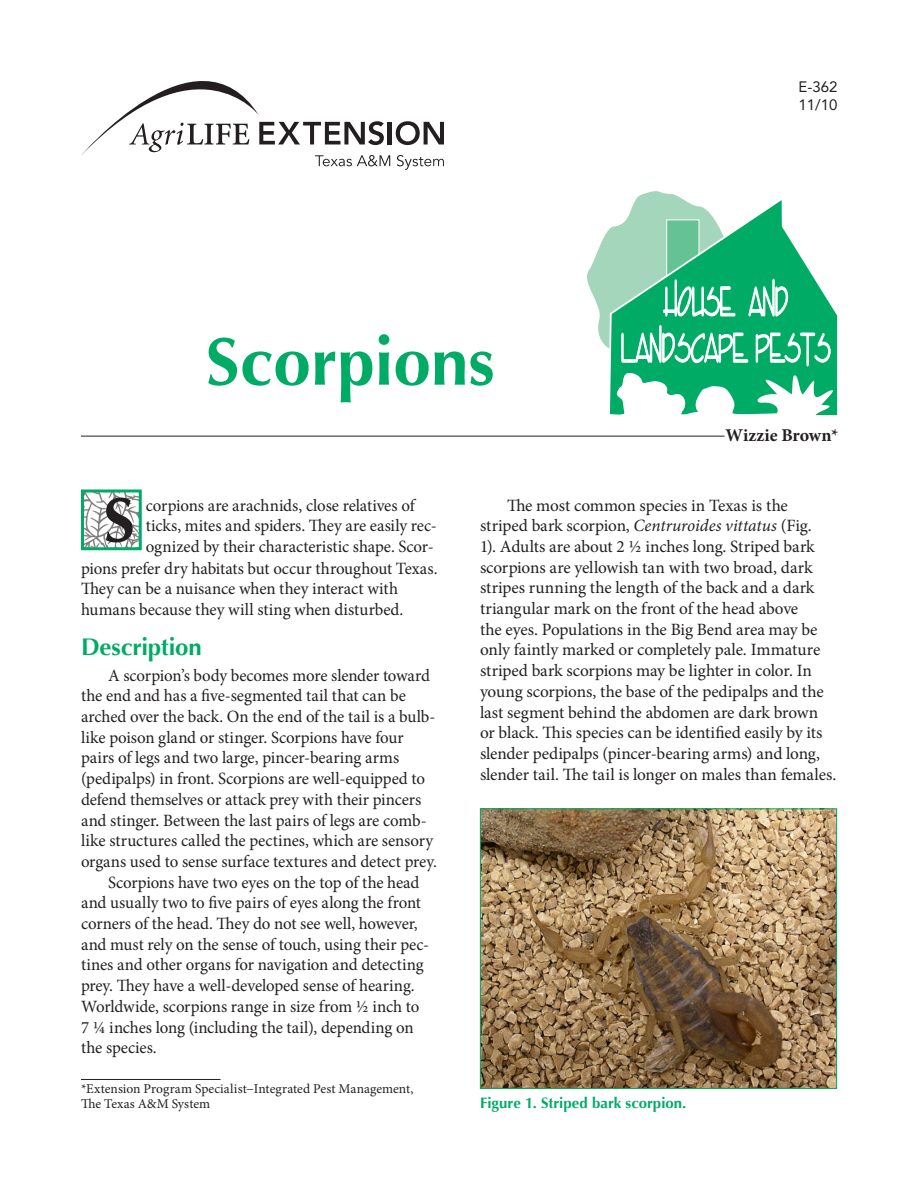
<style>
.page{position:relative;width:918px;height:1188px;background:#fff}
.page>*{position:absolute;margin:0;border:0;box-sizing:border-box;transform-origin:0 0}
.t1{font:700 67.5px "Optima";color:#00ab66}
.t2{font:700 63px "Optima";color:#231f20}
.Main_heads{font:700 24px "Optima";letter-spacing:-.01em;color:#00ab66}
.body_text{font:700 18px "Minion Pro";letter-spacing:-.005em;color:#231f20}
.body_text-2{font:17.25px/20.7px "Minion Pro";letter-spacing:-.005em;color:#231f20}
.captions{font:700 15px "Optima";color:#00ab66}
.t3{font:15px "Avenir";color:#231f20}
.body_text-3{font:13.5px/15px "Minion Pro";letter-spacing:.005em;color:#231f20}
.s1{font-style:italic}
</style>
<div class="page">
<img style="left:85px;top:493px;width:53px;height:53px">
<div style="left:81px;top:489px;width:61px;height:61px;border:3px solid #00ab66"></div>
<svg style="left:610px;top:306px;width:228px;height:109px"></svg>
<svg style="left:587px;top:191px;width:244px;height:194px"></svg>
<hr style="left:81px;top:436px;width:643px;height:1px;background:#231f20">
<hr style="left:81px;top:1079px;width:139px;height:1px;background:#231f20">
<hr style="left:388px;top:122px;width:4px;height:22px;background:#231f20">
<svg style="left:396px;top:121px;width:48px;height:24px"></svg>
<svg style="left:397px;top:155px;width:47px;height:15px"></svg>
<svg style="left:81px;top:81px;width:309px;height:85px"></svg>
<img style="left:482px;top:810px;width:353px;height:277px">
<div style="left:480px;top:808px;width:357px;height:281px;border:1px solid #00ab66"></div>
<p class="t1" style="left:206px;top:322px;width:290px">Scorpions</p>
<p class="t3" style="left:799px;top:78px;width:40px">E-362</p>
<p class="t3" style="left:799px;top:96px;width:40px">11/10</p>
<p class="body_text" style="left:726px;top:423px;width:114px">Wizzie Brown*</p>
<p class="t2" style="left:104px;top:483px;width:33px">S</p>
<p class="body_text-2" style="left:146px;top:495px;width:270px">corpions are arachnids, close relatives of</p>
<p class="body_text-2" style="left:146px;top:515px;width:293px">ticks, mites and spiders. They are easily rec-</p>
<p class="body_text-2" style="left:146px;top:536px;width:289px">ognized by their characteristic shape. Scor-</p>
<p class="body_text-2" style="left:81px;top:558px;width:358px">pions prefer dry habitats but occur throughout Texas.</p>
<p class="body_text-2" style="left:81px;top:578px;width:319px">They can be a nuisance when they interact with</p>
<p class="body_text-2" style="left:81px;top:599px;width:324px">humans because they will sting when disturbed.</p>
<p class="Main_heads" style="left:81px;top:632px;width:122px">Description</p>
<p class="body_text-2" style="left:81px;top:665px;width:357px;text-indent:27px">A scorpion’s body becomes more slender toward the end and has a five-segmented tail that can be arched over the back. On the end of the tail is a bulb&shy;like poison gland or stinger. Scorpions have four pairs of legs and two large, pincer-bearing arms (pedipalps) in front. Scorpions are well-equipped to defend themselves or attack prey with their pincers and stinger. Between the last pairs of legs are comb&shy;like structures called the pectines, which are sensory organs used to sense surface textures and detect prey.</p>
<p class="body_text-2" style="left:81px;top:872px;width:350px;text-indent:27px">Scorpions have two eyes on the top of the head and usually two to five pairs of eyes along the front corners of the head. They do not see well, however, and must rely on the sense of touch, using their pec&shy;tines and other organs for navigation and detecting prey. They have a well-developed sense of hearing.<br>Worldwide, scorpions range in size from ½ inch to 7 ¼ inches long (including the tail), depending on the species.</p>
<p class="body_text-3" style="left:81px;top:1081px;width:334px">*Extension Program Specialist−Integrated Pest Management,<br>The Texas A&amp;M System</p>
<p class="body_text-2" style="left:480px;top:495px;width:358px;text-indent:27px">The most common species in Texas is the striped bark scorpion, <span class="s1">Centruroides vittatus</span> (Fig.<br>1). Adults are about 2 ½ inches long. Striped bark scorpions are yellowish tan with two broad, dark stripes running the length of the back and a dark triangular mark on the front of the head above<br>the eyes. Populations in the Big Bend area may be only faintly marked or completely pale. Immature striped bark scorpions may be lighter in color. In young scorpions, the base of the pedipalps and the last segment behind the abdomen are dark brown or black. This species can be identified easily by its slender pedipalps (pincer-bearing arms) and long, slender tail. The tail is longer on males than females.</p>
<p class="captions" style="left:480px;top:1094px;width:208px">Figure 1. Striped bark scorpion.</p>
</div>
